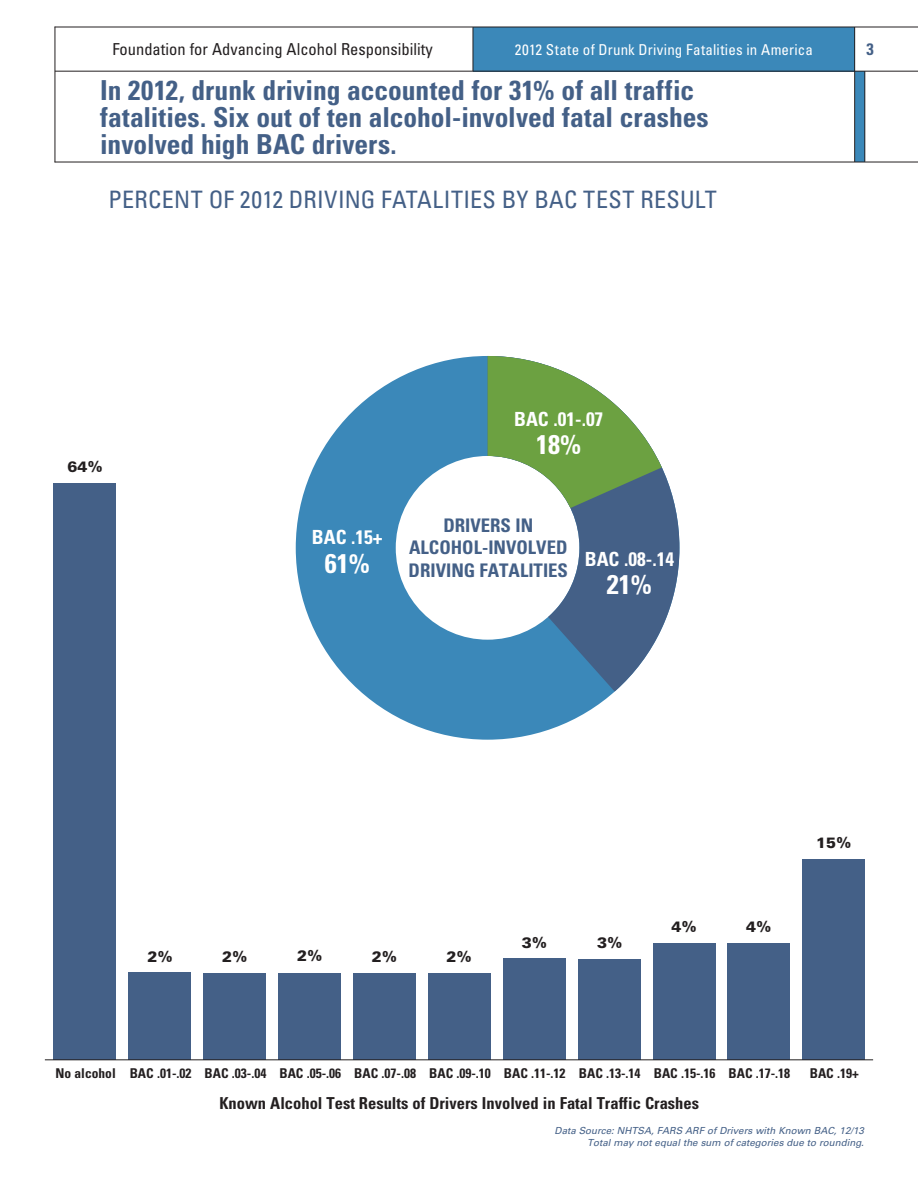
<style>
.page{position:relative;width:918px;height:1188px;background:#fff}
.page>*{position:absolute;margin:0;border:0;box-sizing:border-box;transform-origin:0 0}
.t1{font:700 condensed 27.6px/27px "Univers LT Std";color:#446087}
.t2{font:700 condensed 27px "Univers LT Std";color:#fff}
.t3{font:condensed 24px "Univers LT Std";letter-spacing:.01em;color:#446087}
.t4{font:700 condensed 19.5px "Univers LT Std";color:#fff}
.t5{font:700 condensed 18.75px/22.5px "Univers LT Std";color:#446087;text-align:center}
.t6{font:700 condensed 16.5px "Univers LT Std";color:#231f20}
.t7{font:condensed 16.5px "Univers LT Std";color:#231f20}
.t8{font:700 condensed 16.5px "Univers LT Std";color:#446087}
.t9{font:condensed 15px "Univers LT Std";letter-spacing:.02em;color:#fff}
.t10{font:900 15px "Univers LT Std";color:#231f20}
.t11{font:700 condensed 13.5px "Univers LT Std";color:#231f20}
.t12{font:italic 9.75px/11.7px "Univers LT Std";color:#446087;text-align:right}
</style>
<div class="page">
<div style="left:473px;top:27px;width:382px;height:44px;background:#3b88b9"></div>
<div style="left:855px;top:71px;width:10px;height:91px;background:#3b88b9"></div>
<hr style="left:55px;top:27px;width:1px;height:135px;background:#231f20">
<hr style="left:55px;top:162px;width:863px;height:1px;background:#231f20">
<hr style="left:864px;top:71px;width:1px;height:91px;background:#231f20">
<hr style="left:55px;top:27px;width:863px;height:1px;background:#231f20">
<hr style="left:854px;top:27px;width:1px;height:135px;background:#231f20">
<hr style="left:55px;top:71px;width:863px;height:1px;background:#231f20">
<hr style="left:473px;top:27px;width:1px;height:44px;background:#231f20">
<svg style="left:296px;top:356px;width:318px;height:384px;fill:#3b88b9"></svg>
<svg style="left:488px;top:468px;width:191px;height:224px"></svg>
<div style="left:428px;top:973px;width:63px;height:87px;background:#446087"></div>
<div style="left:129px;top:973px;width:62px;height:87px;background:#446087"></div>
<div style="left:503px;top:959px;width:63px;height:101px;background:#446087"></div>
<div style="left:578px;top:959px;width:63px;height:101px;background:#446087"></div>
<div style="left:727px;top:943px;width:63px;height:117px;background:#446087"></div>
<div style="left:653px;top:943px;width:62px;height:117px;background:#446087"></div>
<div style="left:802px;top:859px;width:63px;height:201px;background:#446087"></div>
<div style="left:278px;top:973px;width:63px;height:87px;background:#446087"></div>
<div style="left:353px;top:973px;width:63px;height:87px;background:#446087"></div>
<div style="left:203px;top:973px;width:63px;height:87px;background:#446087"></div>
<div style="left:54px;top:483px;width:62px;height:577px;background:#446087"></div>
<hr style="left:45px;top:1059px;width:828px;height:1px;background:#231f20">
<svg style="left:488px;top:356px;width:174px;height:152px"></svg>
<p class="t7" style="left:112px;top:39px;width:322px">Foundation for Advancing Alcohol Responsibility</p>
<p class="t9" style="left:515px;top:40px;width:300px">2012 State of Drunk Driving Fatalities in America</p>
<p class="t8" style="left:866px;top:39px;width:9px">3</p>
<p class="t1" style="left:100px;top:76px;width:610px">In 2012, drunk driving accounted for 31% of all traffic fatalities. Six out of ten alcohol-involved fatal crashes involved high BAC drivers.</p>
<p class="t3" style="left:109px;top:184px;width:610px">PERCENT OF 2012 DRIVING FATALITIES BY BAC TEST RESULT</p>
<p class="t10" style="left:67px;top:457px;width:37px">64%</p>
<p class="t4" style="left:514px;top:407px;width:91px">BAC .01-.07</p>
<p class="t2" style="left:536px;top:428px;width:46px">18%</p>
<p class="t5" style="left:409px;top:514px;width:161px">DRIVERS IN<br>ALCOHOL-INVOLVED<br>DRIVING FATALITIES</p>
<p class="t4" style="left:312px;top:526px;width:72px">BAC .15+</p>
<p class="t2" style="left:325px;top:547px;width:46px">61%</p>
<p class="t4" style="left:585px;top:547px;width:91px">BAC .08-.14</p>
<p class="t2" style="left:607px;top:568px;width:46px">21%</p>
<p class="t10" style="left:147px;top:947px;width:27px">2%</p>
<p class="t10" style="left:222px;top:947px;width:27px">2%</p>
<p class="t10" style="left:297px;top:947px;width:27px">2%</p>
<p class="t10" style="left:372px;top:947px;width:27px">2%</p>
<p class="t10" style="left:446px;top:947px;width:27px">2%</p>
<p class="t10" style="left:522px;top:933px;width:27px">3%</p>
<p class="t10" style="left:597px;top:933px;width:27px">3%</p>
<p class="t10" style="left:671px;top:917px;width:27px">4%</p>
<p class="t10" style="left:746px;top:917px;width:27px">4%</p>
<p class="t10" style="left:816px;top:833px;width:37px">15%</p>
<p class="t11" style="left:55px;top:1065px;width:62px">No alcohol</p>
<p class="t11" style="left:130px;top:1065px;width:587px">BAC .01-.02 BAC .03-.04 BAC .05-.06 BAC .07-.08 BAC .09-.10 BAC .11-.12 BAC .13-.14 BAC .15-.16</p>
<p class="t6" style="left:219px;top:1093px;width:481px">Known Alcohol Test Results of Drivers Involved in Fatal Traffic Crashes</p>
<p class="t11" style="left:729px;top:1065px;width:63px">BAC .17-.18</p>
<p class="t11" style="left:810px;top:1065px;width:51px">BAC .19+</p>
<p class="t12" style="left:555px;top:1125px;width:311px">Data Source: NHTSA, FARS ARF of Drivers with Known BAC, 12/13<br>Total may not equal the sum of categories due to rounding.</p>
</div>
